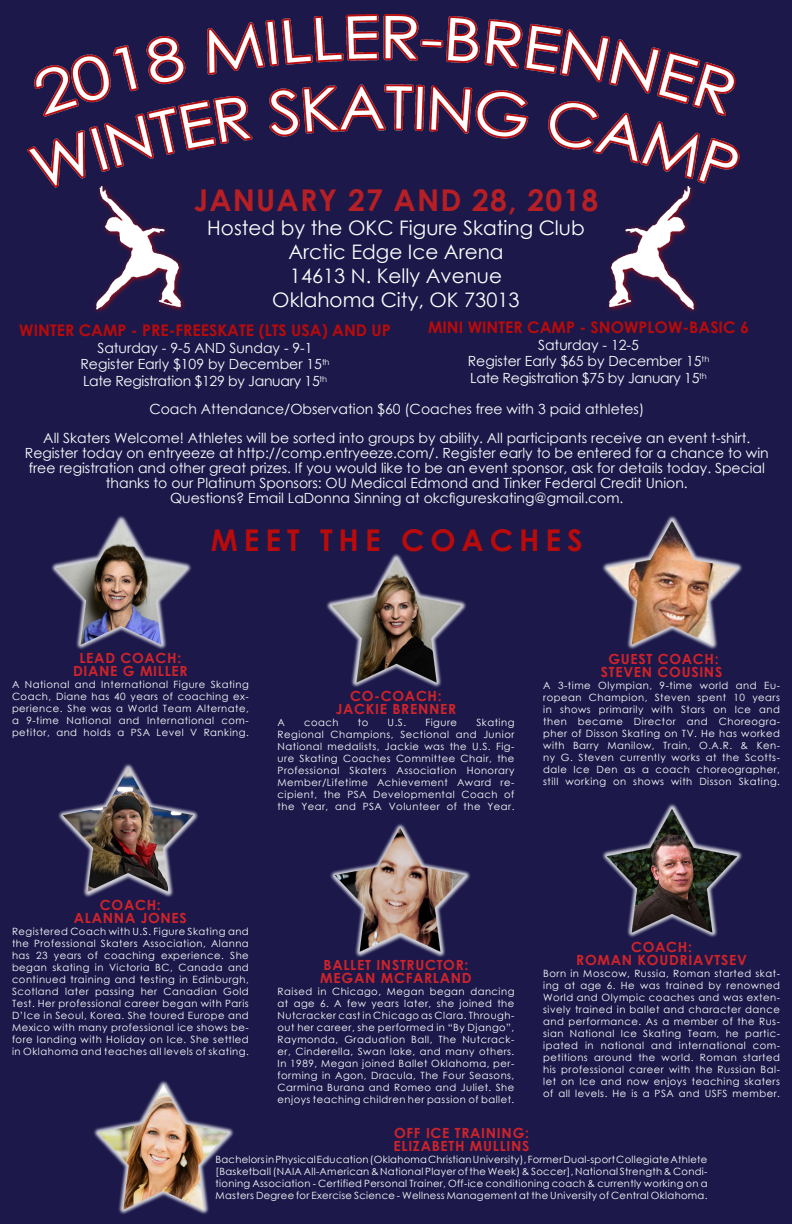
<style>
.page{position:relative;width:792px;height:1224px;background:#1c194a}
.page>*{position:absolute;margin:0;border:0;box-sizing:border-box;transform-origin:0 0}
.t1{font:700 30px "Century Gothic";letter-spacing:.04em;color:#b71f24}
.t2{font:700 30px "Century Gothic";letter-spacing:.2em;color:#b90b0b}
.t3{font:20px "Century Gothic";color:#fff}
.t4{font:700 16px "Century Gothic";color:#b90b0b}
.t5{font:14px/15px "Century Gothic";color:#fff;text-align:center}
.t6{font:700 14px "Century Gothic";letter-spacing:.05em;color:#d1232a}
.t7{font:14px "Century Gothic";letter-spacing:-.02em;color:#fff}
.t8{font:10px/12px "Century Gothic";letter-spacing:.05em;color:#fff;text-align:justify}
</style>
<div class="page">
<img style="left:27px;top:14px;width:713px;height:174px">
<img style="left:84px;top:185px;width:106px;height:127px">
<img style="left:600px;top:185px;width:106px;height:127px">
<img style="left:51px;top:516px;width:140px;height:133px">
<img style="left:602px;top:516px;width:140px;height:133px">
<img style="left:326px;top:554px;width:140px;height:133px">
<img style="left:330px;top:824px;width:140px;height:133px">
<img style="left:94px;top:1081px;width:140px;height:133px">
<img style="left:58px;top:764px;width:140px;height:133px">
<img style="left:602px;top:804px;width:140px;height:133px">
<p class="t1" style="left:194px;top:177px;width:406px">JANUARY 27 AND 28, 2018</p>
<p class="t3" style="left:207px;top:214px;width:379px">Hosted by the OKC Figure Skating Club</p>
<p class="t3" style="left:288px;top:238px;width:217px">Arctic Edge Ice Arena</p>
<p class="t3" style="left:290px;top:262px;width:214px">14613 N. Kelly Avenue</p>
<p class="t3" style="left:272px;top:286px;width:249px">Oklahoma City, OK 73013</p>
<p class="t4" style="left:19px;top:318px;width:373px">WINTER CAMP - PRE-FREESKATE (LTS USA) AND UP</p>
<p class="t5" style="left:97px;top:340px;width:217px">Saturday - 9-5 AND Sunday - 9-1</p>
<p class="t5" style="left:80px;top:357px;width:251px">Register Early $109 by December 15<sup>th</sup></p>
<p class="t7" style="left:83px;top:371px;width:246px">Late Registration $129 by January 15<sup>th</sup></p>
<p class="t4" style="left:428px;top:315px;width:322px">MINI WINTER CAMP - SNOWPLOW-BASIC 6</p>
<p class="t5" style="left:538px;top:337px;width:102px">Saturday - 12-5</p>
<p class="t5" style="left:468px;top:354px;width:243px">Register Early $65 by December 15<sup>th</sup></p>
<p class="t7" style="left:470px;top:368px;width:238px">Late Registration $75 by January 15<sup>th</sup></p>
<p class="t5" style="left:149px;top:401px;width:496px">Coach Attendance/Observation $60 (Coaches free with 3 paid athletes)</p>
<p class="t5" style="left:43px;top:430px;width:708px">All Skaters Welcome! Athletes will be sorted into groups by ability. All participants receive an event t-shirt.</p>
<p class="t5" style="left:25px;top:445px;width:746px">Register today on entryeeze at http://comp.entryeeze.com/. Register early to be entered for a chance to win free registration and other great prizes. If you would like to be an event sponsor, ask for details today. Special thanks to our Platinum Sponsors: OU Medical Edmond and Tinker Federal Credit Union.</p>
<p class="t5" style="left:170px;top:490px;width:455px">Questions? Email LaDonna Sinning at okcfigureskating@gmail.com.</p>
<p class="t2" style="left:211px;top:517px;width:373px">MEET THE COACHES</p>
<p class="t6" style="left:79px;top:647px;width:103px">LEAD COACH:</p>
<p class="t6" style="left:73px;top:660px;width:116px">DIANE G MILLER</p>
<p class="t8" style="left:12px;top:678px;width:238px">A National and International Figure Skating Coach, Diane has 40 years of coaching ex&shy;perience. She was a World Team Alternate, a 9-time National and International com&shy;petitor, and holds a PSA Level V Ranking.</p>
<p class="t6" style="left:350px;top:685px;width:93px">CO-COACH:</p>
<p class="t6" style="left:336px;top:698px;width:122px">JACKIE BRENNER</p>
<p class="t8" style="left:278px;top:716px;width:9px">A</p>
<p class="t8" style="left:304px;top:716px;width:36px">coach</p>
<p class="t8" style="left:358px;top:716px;width:12px">to</p>
<p class="t8" style="left:388px;top:716px;width:20px">U.S.</p>
<p class="t8" style="left:425px;top:716px;width:33px">Figure</p>
<p class="t8" style="left:476px;top:716px;width:40px">Skating</p>
<p class="t8" style="left:278px;top:728px;width:238px">Regional Champions, Sectional and Junior National medalists, Jackie was the U.S. Fig&shy;ure Skating Coaches Committee Chair, the Professional Skaters Association Honorary Member/Lifetime Achievement Award re&shy;cipient, the PSA Developmental Coach of the Year, and PSA Volunteer of the Year.</p>
<p class="t6" style="left:608px;top:648px;width:112px">GUEST COACH:</p>
<p class="t6" style="left:601px;top:661px;width:123px">STEVEN COUSINS</p>
<p class="t8" style="left:543px;top:679px;width:238px">A 3-time Olympian, 9-time world and Eu&shy;ropean Champion, Steven spent 10 years in shows primarily with Stars on Ice and then became Director and Choreogra&shy;pher of Disson Skating on TV. He has worked with Barry Manilow, Train, O.A.R. &amp; Ken&shy;ny G. Steven currently works at the Scotts&shy;dale Ice Den as a coach choreographer, still working on shows with Disson Skating.</p>
<p class="t6" style="left:100px;top:895px;width:62px">COACH:</p>
<p class="t6" style="left:74px;top:908px;width:114px">ALANNA JONES</p>
<p class="t8" style="left:12px;top:926px;width:238px">Registered Coach with U.S. Figure Skating and the Professional Skaters Association, Alanna has 23 years of coaching experience. She began skating in Victoria BC, Canada and continued training and testing in Edinburgh, Scotland later passing her Canadian Gold Test. Her professional career began with Paris D’Ice in Seoul, Korea. She toured Europe and Mexico with many professional ice shows be&shy;fore landing with Holiday on Ice. She settled in Oklahoma and teaches all levels of skating.</p>
<p class="t6" style="left:324px;top:954px;width:146px">BALLET INSTRUCTOR:</p>
<p class="t6" style="left:320px;top:967px;width:153px">MEGAN MCFARLAND</p>
<p class="t8" style="left:278px;top:985px;width:238px">Raised in Chicago, Megan began dancing at age 6. A few years later, she joined the</p>
<p class="t8" style="left:278px;top:1009px;width:238px">Nutcracker cast in Chicago as Clara. Through&shy;out her career, she performed in “By Django”, Raymonda, Graduation Ball, The Nutcrack&shy;er, Cinderella, Swan lake, and many others.</p>
<p class="t8" style="left:278px;top:1057px;width:238px">In 1989, Megan joined Ballet Oklahoma, per&shy;forming in Agon, Dracula, The Four Seasons, Carmina Burana and Romeo and Juliet. She enjoys teaching children her passion of ballet.</p>
<p class="t6" style="left:631px;top:936px;width:62px">COACH:</p>
<p class="t6" style="left:576px;top:949px;width:172px">ROMAN KOUDRIAVTSEV</p>
<p class="t8" style="left:543px;top:967px;width:238px">Born in Moscow, Russia, Roman started skat&shy;ing at age 6. He was trained by renowned World and Olympic coaches and was exten&shy;sively trained in ballet and character dance and performance. As a member of the Rus&shy;sian National Ice Skating Team, he partic&shy;ipated in national and international com&shy;petitions around the world. Roman started his professional career with the Russian Bal&shy;let on Ice and now enjoys teaching skaters of all levels. He is a PSA and USFS member.</p>
<p class="t6" style="left:394px;top:1122px;width:136px">OFF ICE TRAINING:</p>
<p class="t6" style="left:394px;top:1135px;width:138px">ELIZABETH MULLINS</p>
<p class="t8" style="left:216px;top:1153px;width:494px">Bachelors in Physical Education (Oklahoma Christian University), Former Dual-sport Collegiate Athlete [Basketball (NAIA All-American &amp; National Player of the Week) &amp; Soccer], National Strength &amp; Condi&shy;tioning Association - Certified Personal Trainer, Off-ice conditioning coach &amp; currently working on a Masters Degree for Exercise Science - Wellness Management at the University of Central Oklahoma.</p>
</div>
